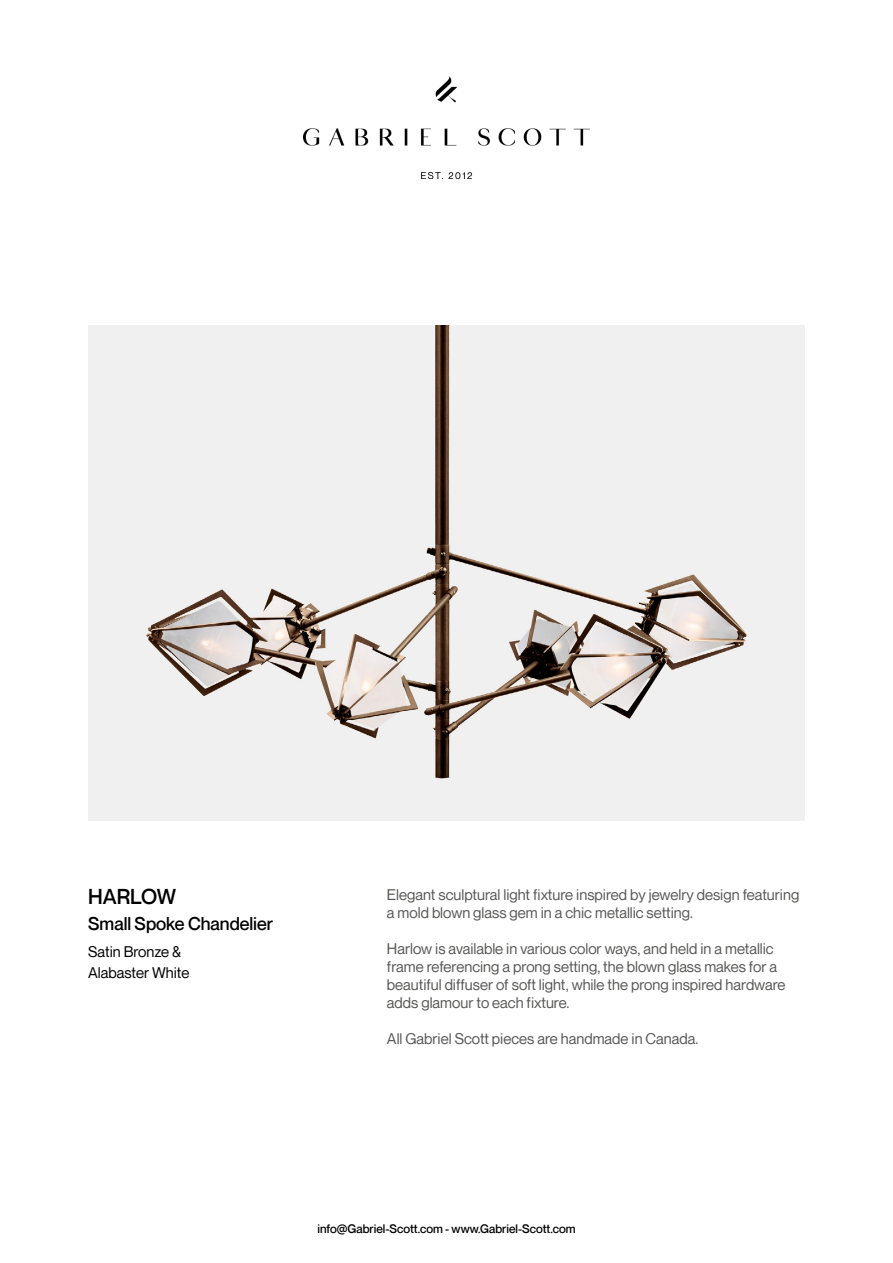
<style>
.page{position:relative;width:893px;height:1263px;background:#fff}
.page>*{position:absolute;margin:0;border:0;box-sizing:border-box;transform-origin:0 0}
.t1{font:500 21px "Neue Montreal";letter-spacing:-.005em;color:#000}
.t2{font:500 18px "Neue Montreal";color:#000}
.t3{font:15px/18px "Neue Montreal";color:#575756}
.t4{font:15px/21px "Neue Montreal";color:#000}
.t5{font:500 12px "Neue Montreal";color:#000}
</style>
<div class="page">
<img style="left:304px;top:77px;width:285px;height:102px">
<img style="left:88px;top:326px;width:717px;height:494px">
<h1 class="t1" style="left:88px;top:884px;width:89px">HARLOW</h1>
<p class="t2" style="left:88px;top:912px;width:187px">Small Spoke Chandelier</p>
<p class="t4" style="left:88px;top:941px;width:103px">Satin Bronze &amp;<br>Alabaster White</p>
<p class="t3" style="left:387px;top:885px;width:414px">Elegant sculptural light fixture inspired by jewelry design featuring a mold blown glass gem in a chic metallic setting.</p>
<p class="t3" style="left:387px;top:939px;width:400px">Harlow is available in various color ways, and held in a metallic frame referencing a prong setting, the blown glass makes for a beautiful diffuser of soft light, while the prong inspired hardware adds glamour to each fixture.</p>
<p class="t3" style="left:387px;top:1029px;width:313px">All Gabriel Scott pieces are handmade in Canada.</p>
<p class="t5" style="left:317px;top:1221px;width:260px">info@Gabriel-Scott.com - www.Gabriel-Scott.com</p>
</div>
